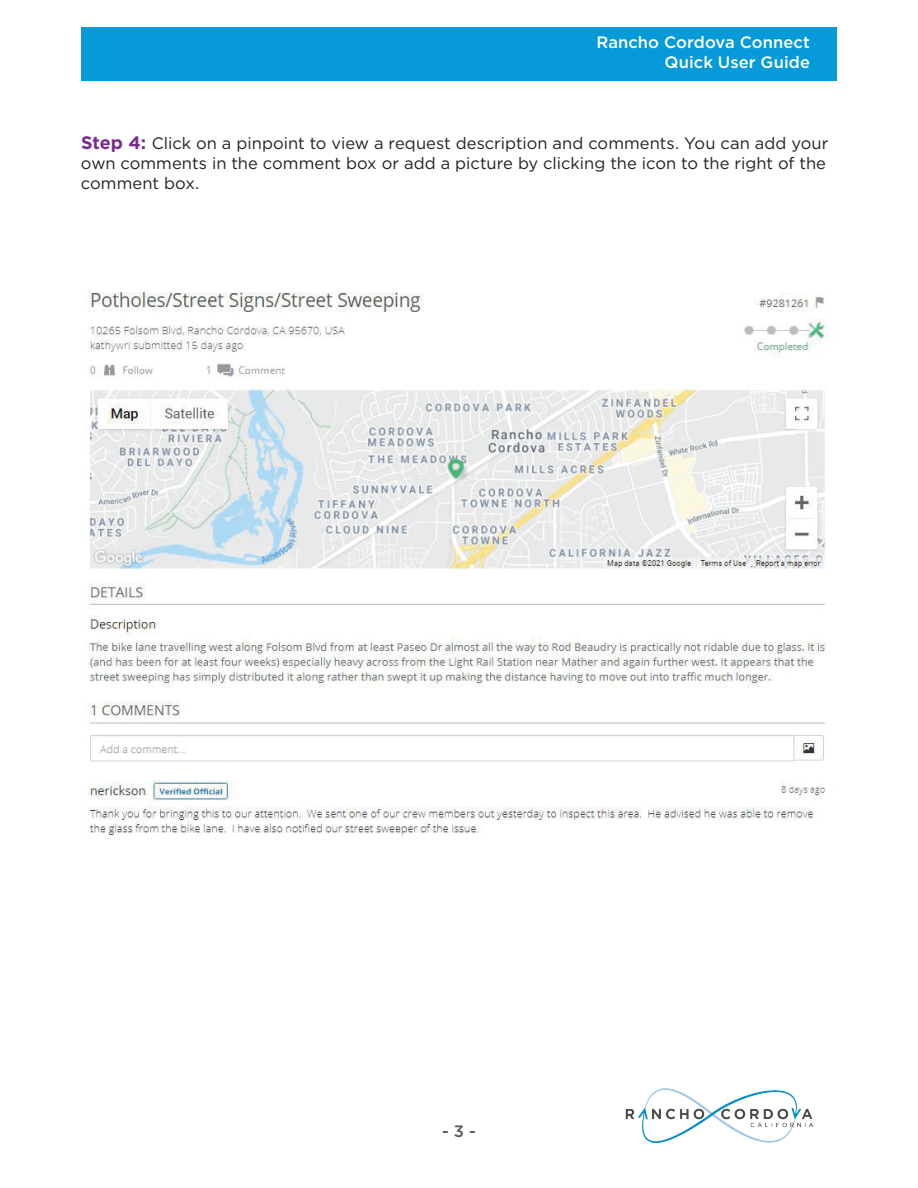
<style>
.page{position:relative;width:918px;height:1188px;background:#fff}
.page>*{position:absolute;margin:0;border:0;box-sizing:border-box;transform-origin:0 0}
.t1{font:16.5px/19.8px "Gotham";color:#231f20}
.t2{font:500 16.5px/19.8px "Gotham";letter-spacing:.005em;color:#fff;text-align:right}
.t3{font:500 16.5px "Gotham";color:#57585a}
.s1{font-weight:700;font-size:18px;color:#772a91}
</style>
<div class="page">
<div style="left:81px;top:27px;width:756px;height:54px;background:#069ad9"></div>
<img style="left:625px;top:1088px;width:188px;height:55px">
<img style="left:88px;top:292px;width:739px;height:547px">
<p class="t2" style="left:596px;top:32px;width:215px">Rancho Cordova Connect<br>Quick User Guide</p>
<p class="t1" style="left:81px;top:133px;width:749px"><span class="s1">Step 4:</span> Click on a pinpoint to view a request description and comments. You can add your own comments in the comment box or add a picture by clicking the icon to the right of the comment box.</p>
<p class="t3" style="left:442px;top:1120px;width:35px">- 3 -</p>
</div>
